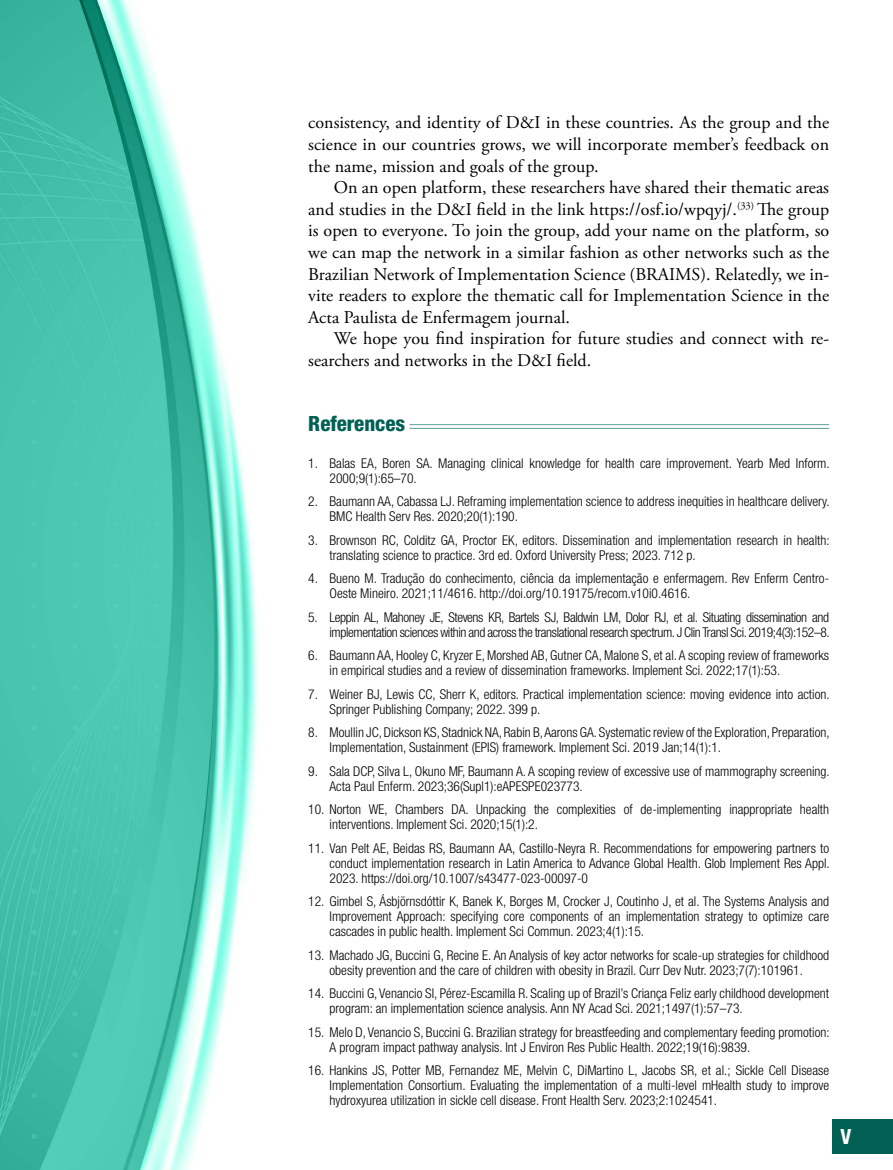
<style>
.page{position:relative;width:893px;height:1170px;background:#fff}
.page>*{position:absolute;margin:0;border:0;box-sizing:border-box;transform-origin:0 0}
.t1{font:800 condensed 21px "Helvetica Neue LT Std";color:#006053}
.t2{font:700 condensed 21px "Helvetica Neue LT Std";color:#fff}
.t3{font:18px/21.6px "Adobe Garamond Pro";color:#000;text-align:justify}
.t4{font:300 condensed 13.5px/15px "Helvetica Neue LT Std";color:#000}
.t5{font:300 condensed 13.5px/15px "Helvetica Neue LT Std";letter-spacing:-.03em;color:#000;text-align:right}
</style>
<div class="page">
<div style="left:832px;top:1118px;width:61px;height:35px;background:#006053"></div>
<img style="left:0;top:0;width:258px;height:1169px">
<hr style="left:308px;top:424px;width:521px;height:1px;background:#5e9f99">
<hr style="left:308px;top:428px;width:521px;height:1px;background:#5e9f99">
<div style="left:308px;top:418px;width:101px;height:19px;background:#fff"></div>
<h2 class="t3" style="left:308px;top:112px;width:522px">consistency, and identity of D&amp;I in these countries. As the group and the science in our countries grows, we will incorporate member’s feedback on the name, mission and goals of the group.</h2>
<p class="t3" style="left:308px;top:177px;width:522px;text-indent:26px">On an open platform, these researchers have shared their thematic areas and studies in the D&amp;I field in the link https://osf.io/wpqyj/.<sup>(33)</sup> The group is open to everyone. To join the group, add your name on the platform, so we can map the network in a similar fashion as other networks such as the Brazilian Network of Implementation Science (BRAIMS). Relatedly, we in&shy;vite readers to explore the thematic call for Implementation Science in the Acta Paulista de Enfermagem journal.</p>
<h2 class="t3" style="left:308px;top:328px;width:522px;text-indent:26px">We hope you find inspiration for future studies and connect with re&shy;searchers and networks in the D&amp;I field.</h2>
<h1 class="t1" style="left:308px;top:410px;width:98px">References</h1>
<p class="t4" style="left:330px;top:455px;width:502px;text-indent:-21px">1. Balas EA, Boren SA. Managing clinical knowledge for health care improvement. Yearb Med Inform.<br>2000;9(1):65–70.</p>
<p class="t4" style="left:330px;top:493px;width:502px;text-indent:-21px">2. Baumann AA, Cabassa LJ. Reframing implementation science to address inequities in healthcare delivery.<br>BMC Health Serv Res. 2020;20(1):190.</p>
<p class="t4" style="left:330px;top:532px;width:502px;text-indent:-21px">3. Brownson RC, Colditz GA, Proctor EK, editors. Dissemination and implementation research in health: translating science to practice. 3rd ed. Oxford University Press; 2023. 712 p.</p>
<p class="t4" style="left:330px;top:570px;width:501px;text-indent:-21px">4. Bueno M. Tradução do conhecimento, ciência da implementação e enfermagem. Rev Enferm Centro-<br>Oeste Mineiro. 2021;11/4616. http://doi.org/10.19175/recom.v10i0.4616.</p>
<p class="t5" style="left:308px;top:609px;width:523px">5. Leppin AL, Mahoney JE, Stevens KR, Bartels SJ, Baldwin LM, Dolor RJ, et al. Situating dissemination and implementation sciences within and across the translational research spectrum. J Clin Transl Sci. 2019;4(3):152–8.</p>
<p class="t4" style="left:330px;top:647px;width:501px;text-indent:-21px">6. Baumann AA, Hooley C, Kryzer E, Morshed AB, Gutner CA, Malone S, et al. A scoping review of frameworks in empirical studies and a review of dissemination frameworks. Implement Sci. 2022;17(1):53.</p>
<p class="t4" style="left:330px;top:686px;width:502px;text-indent:-21px">7. Weiner BJ, Lewis CC, Sherr K, editors. Practical implementation science: moving evidence into action.<br>Springer Publishing Company; 2022. 399 p.</p>
<p class="t4" style="left:330px;top:724px;width:502px;text-indent:-21px">8. Moullin JC, Dickson KS, Stadnick NA, Rabin B, Aarons GA. Systematic review of the Exploration, Preparation,<br>Implementation, Sustainment (EPIS) framework. Implement Sci. 2019 Jan;14(1):1.</p>
<p class="t4" style="left:330px;top:763px;width:502px;text-indent:-21px">9. Sala DCP, Silva L, Okuno MF, Baumann A. A scoping review of excessive use of mammography screening.<br>Acta Paul Enferm. 2023;36(Supl1):eAPESPE023773.</p>
<p class="t4" style="left:330px;top:801px;width:501px;text-indent:-21px">10. Norton WE, Chambers DA. Unpacking the complexities of de-implementing inappropriate health interventions. Implement Sci. 2020;15(1):2.</p>
<p class="t4" style="left:330px;top:840px;width:502px;text-align:justify;text-indent:-21px">11. Van Pelt AE, Beidas RS, Baumann AA, Castillo-Neyra R. Recommendations for empowering partners to conduct implementation research in Latin America to Advance Global Health. Glob Implement Res Appl.<br>2023. https://doi.org/10.1007/s43477-023-00097-0</p>
<p class="t4" style="left:330px;top:893px;width:501px;text-align:justify;text-indent:-21px">12. Gimbel S, Ásbjörnsdóttir K, Banek K, Borges M, Crocker J, Coutinho J, et al. The Systems Analysis and Improvement Approach: specifying core components of an implementation strategy to optimize care cascades in public health. Implement Sci Commun. 2023;4(1):15.</p>
<p class="t4" style="left:308px;top:947px;width:522px;text-align:center">13. Machado JG, Buccini G, Recine E. An Analysis of key actor networks for scale-up strategies for childhood obesity prevention and the care of children with obesity in Brazil. Curr Dev Nutr. 2023;7(7):101961.</p>
<p class="t4" style="left:330px;top:985px;width:501px;text-indent:-21px">14. Buccini G, Venancio SI, Pérez-Escamilla R. Scaling up of Brazil’s Criança Feliz early childhood development program: an implementation science analysis. Ann NY Acad Sci. 2021;1497(1):57–73.</p>
<p class="t4" style="left:330px;top:1024px;width:502px;text-indent:-21px">15. Melo D, Venancio S, Buccini G. Brazilian strategy for breastfeeding and complementary feeding promotion:<br>A program impact pathway analysis. Int J Environ Res Public Health. 2022;19(16):9839.</p>
<p class="t4" style="left:330px;top:1062px;width:501px;text-align:justify;text-indent:-21px">16. Hankins JS, Potter MB, Fernandez ME, Melvin C, DiMartino L, Jacobs SR, et al.; Sickle Cell Disease Implementation Consortium. Evaluating the implementation of a multi-level mHealth study to improve hydroxyurea utilization in sickle cell disease. Front Health Serv. 2023;2:1024541.</p>
<h1 class="t2" style="left:841px;top:1123px;width:12px">V</h1>
</div>
